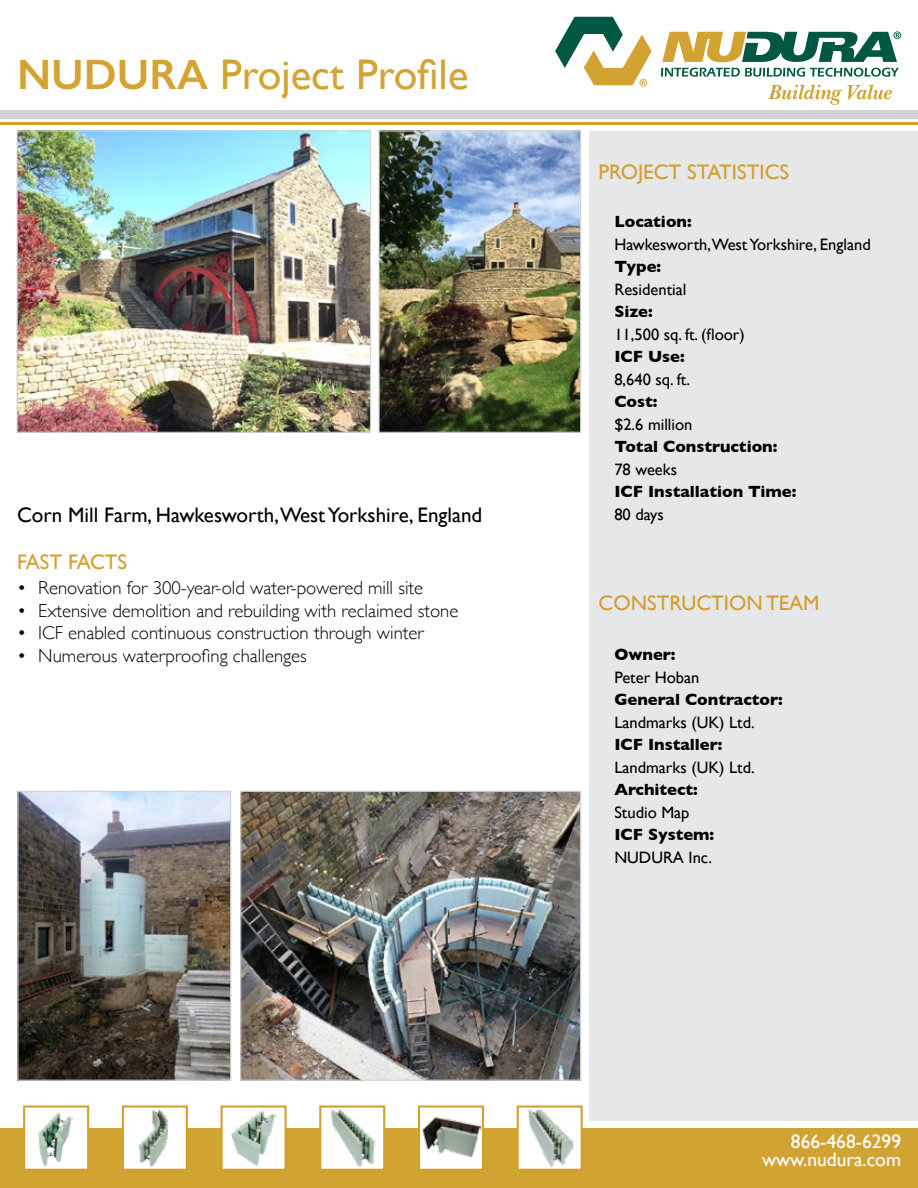
<style>
.page{position:relative;width:918px;height:1188px;background:#fff}
.page>*{position:absolute;margin:0;border:0;box-sizing:border-box;transform-origin:0 0}
.t1{font:42.75px "Gill Sans";color:#d3a333}
.t2{font:21px "Gill Sans";color:#000}
.t3{font:21px "Gill Sans";color:#d39e2c}
.t4{font:19.5px/18px "Gill Sans";color:#fff;text-align:right}
.t5{font:300 18.75px "Gill Sans";color:#000}
.t6{font:16.5px "Gill Sans";color:#000}
.t7{font:700 16.5px "Gill Sans";color:#000}
.s1{font-weight:600}
</style>
<div class="page">
<img style="left:19px;top:793px;width:210px;height:286px">
<div style="left:17px;top:791px;width:214px;height:290px;border:1px solid #d1d3d4"></div>
<img style="left:242px;top:793px;width:337px;height:286px">
<div style="left:240px;top:791px;width:341px;height:290px;border:1px solid #d1d3d4"></div>
<img style="left:380px;top:132px;width:199px;height:299px">
<div style="left:378px;top:130px;width:203px;height:303px;border:1px solid #d1d3d4"></div>
<img style="left:19px;top:132px;width:350px;height:299px">
<div style="left:17px;top:130px;width:354px;height:303px;border:1px solid #d1d3d4"></div>
<div style="left:0;top:110px;width:918px;height:8px;background:#d1d3d4"></div>
<hr style="left:0;top:122px;width:918px;height:3px;background:#d39e2c">
<svg style="left:555px;top:16px;width:346px;height:89px"></svg>
<div style="left:590px;top:131px;width:328px;height:989px;background:#e6e7e8"></div>
<div style="left:0;top:1128px;width:918px;height:60px;background:#d1a333"></div>
<div style="left:24px;top:1107px;width:64px;height:63px;background:#fff"></div>
<img style="left:38px;top:1112px;width:35px;height:54px">
<div style="left:23px;top:1106px;width:66px;height:65px;border:2px solid #d39e2c"></div>
<div style="left:123px;top:1107px;width:64px;height:63px;background:#fff"></div>
<img style="left:139px;top:1109px;width:30px;height:58px">
<div style="left:122px;top:1106px;width:66px;height:65px;border:2px solid #d39e2c"></div>
<div style="left:419px;top:1107px;width:64px;height:63px;background:#fff"></div>
<img style="left:422px;top:1117px;width:59px;height:41px">
<div style="left:418px;top:1106px;width:66px;height:65px;border:2px solid #d39e2c"></div>
<div style="left:320px;top:1107px;width:64px;height:63px;background:#fff"></div>
<img style="left:331px;top:1109px;width:45px;height:58px">
<div style="left:319px;top:1106px;width:66px;height:65px;border:2px solid #d39e2c"></div>
<div style="left:222px;top:1107px;width:64px;height:63px;background:#fff"></div>
<img style="left:231px;top:1110px;width:45px;height:56px">
<div style="left:221px;top:1106px;width:66px;height:65px;border:2px solid #d39e2c"></div>
<div style="left:518px;top:1107px;width:64px;height:63px;background:#fff"></div>
<img style="left:528px;top:1110px;width:44px;height:57px">
<div style="left:517px;top:1106px;width:66px;height:65px;border:2px solid #d39e2c"></div>
<h1 class="t1" style="left:17px;top:49px;width:453px"><span class="s1">NUDURA</span> Project Profile</h1>
<p class="t2" style="left:17px;top:503px;width:467px">Corn Mill Farm, Hawkesworth,West Yorkshire, England</p>
<p class="t3" style="left:17px;top:550px;width:112px">FAST FACTS</p>
<p class="t5" style="left:17px;top:573px;width:407px">• Renovation for 300-year-old water-powered mill site</p>
<p class="t5" style="left:17px;top:596px;width:443px">• Extensive demolition and rebuilding with reclaimed stone</p>
<p class="t5" style="left:17px;top:618px;width:408px">• ICF enabled continuous construction through winter</p>
<p class="t5" style="left:17px;top:641px;width:291px">• Numerous waterproofing challenges</p>
<p class="t3" style="left:599px;top:159px;width:192px">PROJECT STATISTICS</p>
<p class="t7" style="left:614px;top:209px;width:79px">Location:</p>
<p class="t6" style="left:614px;top:235px;width:258px">Hawkesworth,West Yorkshire, England</p>
<p class="t7" style="left:614px;top:254px;width:48px">Type:</p>
<p class="t6" style="left:614px;top:280px;width:74px">Residential</p>
<p class="t7" style="left:614px;top:299px;width:40px">Size:</p>
<p class="t6" style="left:614px;top:325px;width:132px">11,500 sq. ft. (floor)</p>
<p class="t7" style="left:614px;top:344px;width:72px">ICF Use:</p>
<p class="t6" style="left:614px;top:370px;width:77px">8,640 sq. ft.</p>
<p class="t7" style="left:614px;top:389px;width:45px">Cost:</p>
<p class="t6" style="left:614px;top:415px;width:80px">$2.6 million</p>
<p class="t7" style="left:614px;top:434px;width:165px">Total Construction:</p>
<p class="t6" style="left:614px;top:460px;width:64px">78 weeks</p>
<p class="t7" style="left:614px;top:479px;width:184px">ICF Installation Time:</p>
<p class="t6" style="left:614px;top:505px;width:51px">80 days</p>
<p class="t3" style="left:599px;top:591px;width:223px">CONSTRUCTION TEAM</p>
<p class="t7" style="left:614px;top:642px;width:63px">Owner:</p>
<p class="t6" style="left:614px;top:668px;width:87px">Peter Hoban</p>
<p class="t7" style="left:614px;top:687px;width:170px">General Contractor:</p>
<p class="t6" style="left:614px;top:713px;width:142px">Landmarks (UK) Ltd.</p>
<p class="t7" style="left:614px;top:732px;width:110px">ICF Installer:</p>
<p class="t6" style="left:614px;top:758px;width:142px">Landmarks (UK) Ltd.</p>
<p class="t7" style="left:614px;top:777px;width:85px">Architect:</p>
<p class="t6" style="left:614px;top:803px;width:77px">Studio Map</p>
<p class="t7" style="left:614px;top:822px;width:101px">ICF System:</p>
<p class="t6" style="left:614px;top:848px;width:99px">NUDURA Inc.</p>
<p class="t4" style="left:762px;top:1132px;width:140px">866-468-6299 www.nudura.com</p>
</div>
